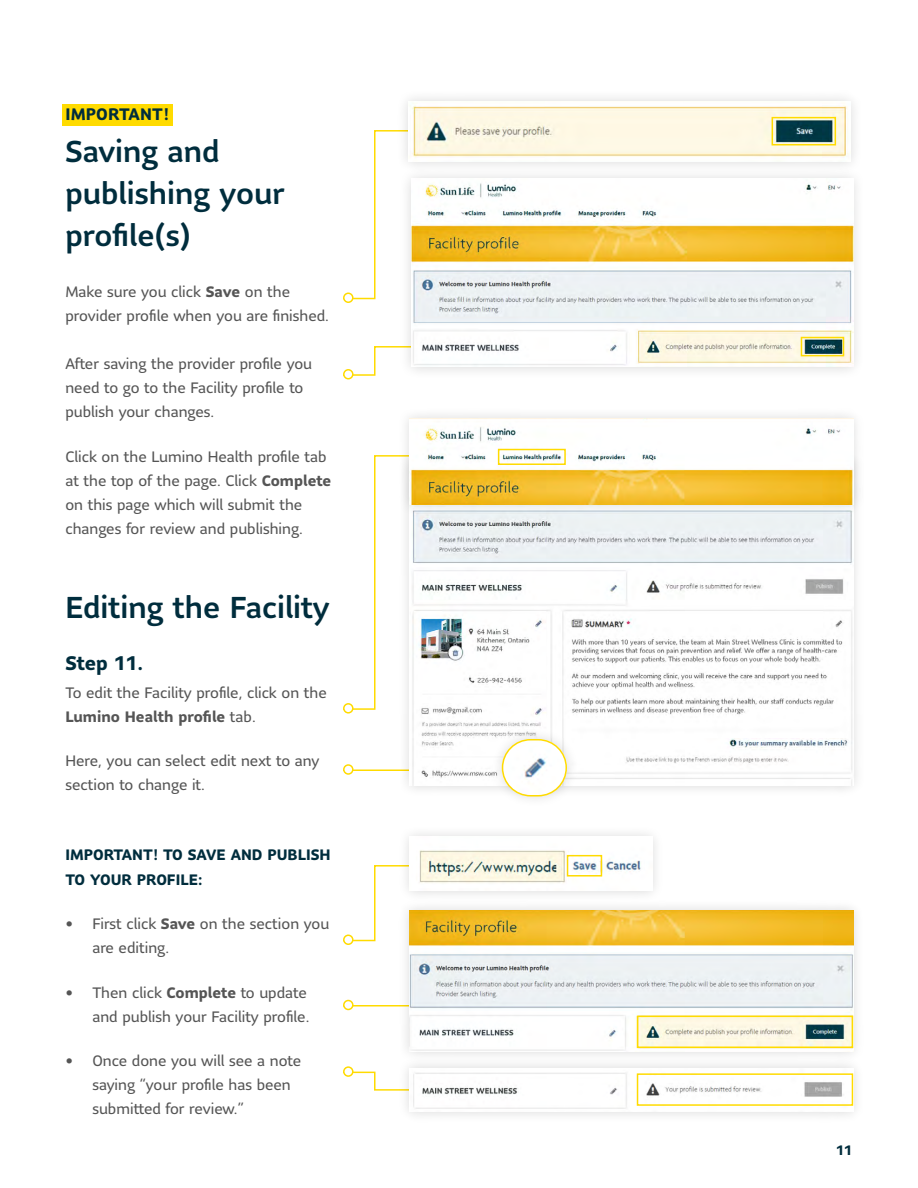
<style>
.page{position:relative;width:918px;height:1188px;background:#fff}
.page>*{position:absolute;margin:0;border:0;box-sizing:border-box;transform-origin:0 0}
.Headings{font:500 30px/42px "Sun Life Sans";color:#002d3d}
.Steps{font:700 19.5px "Sun Life Sans";color:#002d3d}
.Headings-2{font:700 16.5px "Sun Life Sans";letter-spacing:.01em;color:#002d3d}
.Headings-3{font:15px/24px "Sun Life Sans";color:#555}
.body_copy{font:15px/24px "Sun Life Sans";color:#555}
.body_copy-2{font:700 15px/25.5px "Sun Life Sans";color:#002d3d}
.t1{font:700 13.5px "Sun Life Sans";color:#002d3d}
.s1{font-weight:700}
</style>
<div class="page">
<div style="left:62px;top:104px;width:110px;height:22px;background:#ffdb00"></div>
<svg style="left:343px;top:455px;width:55px;height:255px"></svg>
<svg style="left:343px;top:346px;width:56px;height:31px"></svg>
<svg style="left:343px;top:130px;width:53px;height:170px"></svg>
<svg style="left:343px;top:865px;width:55px;height:77px"></svg>
<hr style="left:343px;top:1005px;width:85px;height:1px;background:#ffdb00">
<hr style="left:343px;top:770px;width:85px;height:1px;background:#ffdb00">
<svg style="left:343px;top:1071px;width:55px;height:20px"></svg>
<div style="left:398px;top:449px;width:468px;height:349px;background:#000;opacity:.15"></div>
<img style="left:412px;top:516px;width:440px;height:263px">
<div style="left:398px;top:898px;width:468px;height:166px;background:#f7f7f7"></div>
<img style="left:410px;top:910px;width:443px;height:139px">
<div style="left:398px;top:1056px;width:468px;height:68px;background:#fafafa"></div>
<img style="left:413px;top:1073px;width:429px;height:36px">
<div style="left:398px;top:825px;width:267px;height:78px;background:#000;opacity:.15"></div>
<img style="left:420px;top:850px;width:221px;height:33px">
<div style="left:398px;top:406px;width:468px;height:110px;background:#000;opacity:.15"></div>
<img style="left:410px;top:419px;width:443px;height:85px">
<div style="left:498px;top:449px;width:68px;height:16px;border:2px solid #ffdb00"></div>
<div style="left:490px;top:726px;width:89px;height:82px;background:#000;opacity:.15"></div>
<img style="left:502px;top:739px;width:65px;height:57px;border-radius:28px">
<div style="left:502px;top:739px;width:65px;height:58px;border:2px solid #ffdb00;border-radius:28px"></div>
<div style="left:637px;top:1016px;width:216px;height:32px;border:2px solid #ffdb00"></div>
<div style="left:567px;top:855px;width:35px;height:22px;border:2px solid #ffdb00"></div>
<div style="left:637px;top:1073px;width:216px;height:33px;border:2px solid #ffdb00"></div>
<div style="left:344px;top:704px;width:9px;height:9px;background:#fff;border-radius:50%"></div>
<div style="left:343px;top:703px;width:11px;height:11px;border:2px solid #ffdb00;border-radius:50%"></div>
<div style="left:344px;top:370px;width:9px;height:9px;background:#fff;border-radius:50%"></div>
<div style="left:343px;top:369px;width:11px;height:10px;border:2px solid #ffdb00;border-radius:50%"></div>
<div style="left:344px;top:293px;width:9px;height:9px;background:#fff;border-radius:50%"></div>
<div style="left:343px;top:293px;width:11px;height:10px;border:2px solid #ffdb00;border-radius:50%"></div>
<div style="left:344px;top:935px;width:9px;height:9px;background:#fff;border-radius:50%"></div>
<div style="left:343px;top:935px;width:11px;height:10px;border:2px solid #ffdb00;border-radius:50%"></div>
<div style="left:344px;top:1001px;width:9px;height:8px;background:#fff;border-radius:50%"></div>
<div style="left:343px;top:1000px;width:11px;height:10px;border:2px solid #ffdb00;border-radius:50%"></div>
<div style="left:344px;top:765px;width:9px;height:9px;background:#fff;border-radius:50%"></div>
<div style="left:343px;top:764px;width:11px;height:11px;border:2px solid #ffdb00;border-radius:50%"></div>
<div style="left:344px;top:1067px;width:9px;height:9px;background:#fff;border-radius:50%"></div>
<div style="left:343px;top:1066px;width:11px;height:11px;border:2px solid #ffdb00;border-radius:50%"></div>
<div style="left:399px;top:166px;width:466px;height:214px;background:#fafafa"></div>
<img style="left:411px;top:183px;width:442px;height:182px">
<div style="left:801px;top:337px;width:43px;height:19px;border:2px solid #ffdb00"></div>
<div style="left:396px;top:88px;width:467px;height:86px;background:#fafafa"></div>
<img style="left:412px;top:106px;width:435px;height:51px">
<div style="left:772px;top:117px;width:64px;height:28px;border:2px solid #ffdb00"></div>
<p class="Headings-2" style="left:65px;top:103px;width:105px">IMPORTANT!</p>
<p class="Headings" style="left:65px;top:130px;width:221px">Saving and publishing your profile(s)</p>
<p class="body_copy" style="left:65px;top:280px;width:265px">Make sure you click <span class="s1">Save</span> on the provider profile when you are finished.</p>
<p class="body_copy" style="left:65px;top:352px;width:248px">After saving the provider profile you need to go to the Facility profile to publish your changes.</p>
<p class="Headings-3" style="left:65px;top:444px;width:267px">Click on the Lumino Health profile tab at the top of the page. Click <span class="s1">Complete </span>on this page which will submit the changes for review and publishing.</p>
<p class="Headings" style="left:65px;top:585px;width:266px">Editing the Facility</p>
<p class="Steps" style="left:65px;top:650px;width:79px">Step 11.</p>
<p class="body_copy" style="left:65px;top:680px;width:263px">To edit the Facility profile, click on the<br><span class="s1">Lumino Health profile</span> tab.</p>
<p class="body_copy" style="left:65px;top:748px;width:255px">Here, you can select edit next to any section to change it.</p>
<p class="body_copy-2" style="left:65px;top:841px;width:267px">IMPORTANT! TO SAVE AND PUBLISH<br>TO YOUR PROFILE:</p>
<p class="Headings-3" style="left:92px;top:912px;width:238px;text-indent:-27px">• First click <span class="s1">Save</span> on the section you are editing.</p>
<p class="Headings-3" style="left:65px;top:980px;width:246px;text-align:right">• Then click <span class="s1">Complete</span> to update and publish your Facility profile.</p>
<p class="Headings-3" style="left:92px;top:1048px;width:210px;text-indent:-27px">• Once done you will see a note saying “your profile has been submitted for review.”</p>
<p class="t1" style="left:836px;top:1141px;width:18px">11</p>
</div>
